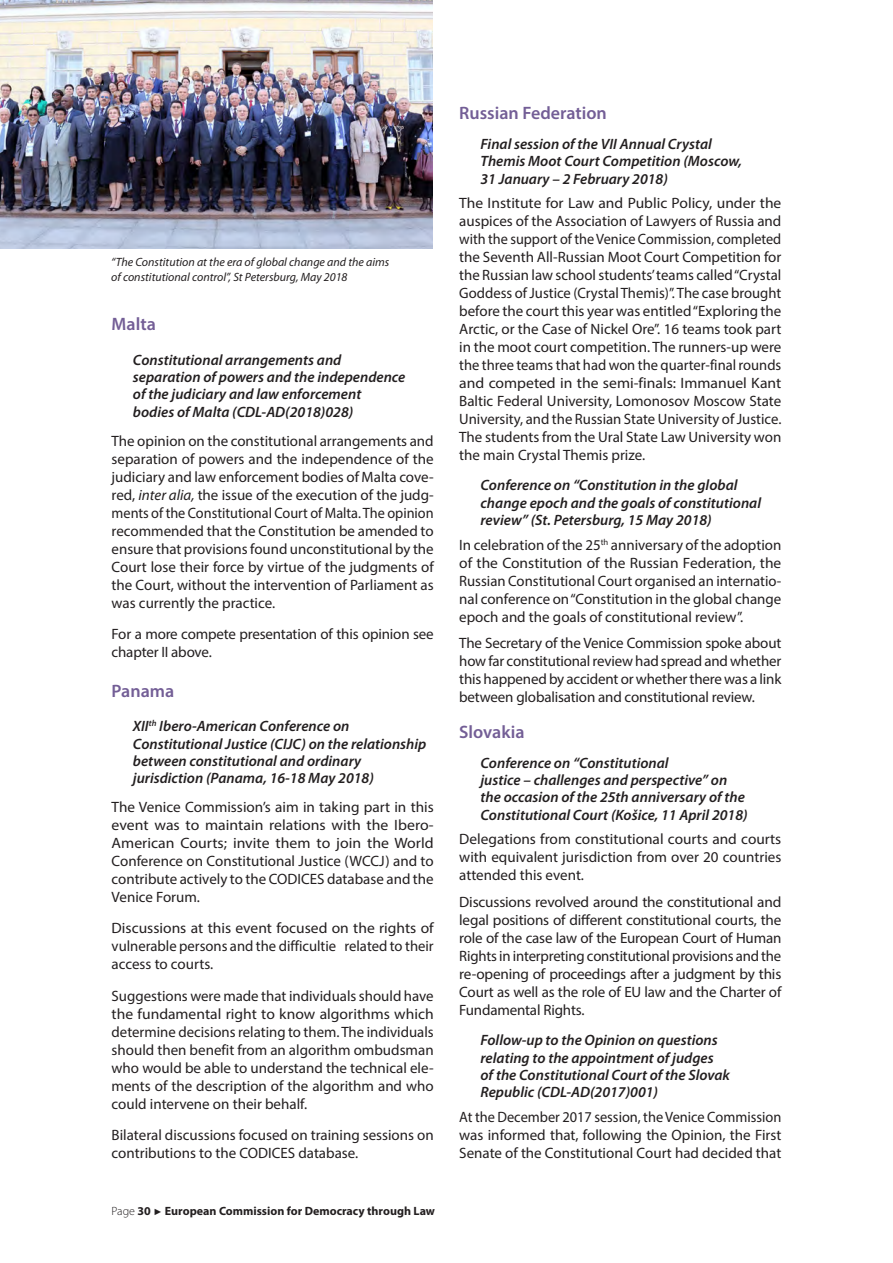
<style>
.page{position:relative;width:893px;height:1263px;background:#fff}
.page>*{position:absolute;margin:0;border:0;box-sizing:border-box;transform-origin:0 0}
.t1{font:600 18px "Myriad Pro";color:#735e96}
.t2{font:15px/18px "Myriad Pro";color:#231f20;text-align:justify}
.t3{font:italic 600 15px/17.2px "Myriad Pro";color:#231f20}
.t4{font:15px/18px "Myriad Pro";color:#231f20;text-align:justify;scale:.96 1}
.t5{font:italic 12px/14.4px "Myriad Pro";color:#231f20}
.t6{font:700 12px "Myriad Pro";color:#231f20}
.s1{font-style:italic}
.s2{font-weight:300}
.s3{font-family:"Arial";font-weight:400;font-size:9px}
</style>
<div class="page">
<img style="left:0;top:0;width:433px;height:248px">
<p class="t5" style="left:111px;top:255px;width:280px">“The Constitution at the era of global change and the aims of constitutional control”, St Petersburg, May 2018</p>
<p class="t1" style="left:112px;top:313px;width:46px">Malta</p>
<p class="t3" style="left:133px;top:351px;width:274px">Constitutional arrangements and separation of powers and the independence of the judiciary and law enforcement bodies of Malta (CDL-AD(2018)028)</p>
<p class="t2" style="left:112px;top:431px;width:324px">The opinion on the constitutional arrangements and separation of powers and the independence of the judiciary and law enforcement bodies of Malta cove&shy;red, <span class="s1">inter alia,</span> the issue of the execution of the judg&shy;ments of the Constitutional Court of Malta. The opinion recommended that the Constitution be amended to ensure that provisions found unconstitutional by the Court lose their force by virtue of the judgments of the Court, without the intervention of Parliament as was currently the practice.</p>
<p class="t2" style="left:112px;top:625px;width:324px">For a more compete presentation of this opinion see chapter II above.</p>
<p class="t1" style="left:112px;top:679px;width:64px">Panama</p>
<p class="t3" style="left:133px;top:717px;width:295px">XII<sup>th</sup> Ibero-American Conference on Constitutional Justice (CIJC) on the relationship between constitutional and ordinary jurisdiction (Panama, 16-18 May 2018)</p>
<p class="t2" style="left:112px;top:798px;width:324px">The Venice Commission’s aim in taking part in this event was to maintain relations with the Ibero-American Courts; invite them to join the World Conference on Constitutional Justice (WCCJ) and to contribute actively to the CODICES database and the Venice Forum.</p>
<p class="t2" style="left:112px;top:919px;width:324px">Discussions at this event focused on the rights of vulnerable persons and the difficultie related to their access to courts.</p>
<p class="t2" style="left:112px;top:986px;width:324px">Suggestions were made that individuals should have the fundamental right to know algorithms which determine decisions relating to them. The individuals should then benefit from an algorithm ombudsman who would be able to understand the technical ele&shy;ments of the description of the algorithm and who could intervene on their behalf.</p>
<p class="t2" style="left:112px;top:1125px;width:324px">Bilateral discussions focused on training sessions on contributions to the CODICES database.</p>
<p class="t6" style="left:112px;top:1203px;width:325px"><span class="s2">Page</span> 30 <span class="s3">►</span> European Commission for Democracy through Law</p>
<p class="t1" style="left:459px;top:101px;width:149px">Russian Federation</p>
<p class="t3" style="left:480px;top:135px;width:263px">Final session of the VII Annual Crystal<br>Themis Moot Court Competition (Moscow,<br>31 January – 2 February 2018)</p>
<p class="t2" style="left:459px;top:194px;width:324px">The Institute for Law and Public Policy, under the auspices of the Association of Lawyers of Russia and with the support of the Venice Commission, completed the Seventh All-Russian Moot Court Competition for the Russian law school students’ teams called “Crystal Goddess of Justice (Crystal Themis)”. The case brought before the court this year was entitled “Exploring the Arctic, or the Case of Nickel Ore”. 16 teams took part in the moot court competition. The runners-up were the three teams that had won the quarter-final rounds and competed in the semi-finals: Immanuel Kant Baltic Federal University, Lomonosov Moscow State University, and the Russian State University of Justice.<br>The students from the Ural State Law University won the main Crystal Themis prize.</p>
<p class="t3" style="left:480px;top:476px;width:282px">Conference on “Constitution in the global change epoch and the goals of constitutional review” (St. Petersburg, 15 May 2018)</p>
<p class="t2" style="left:459px;top:535px;width:324px">In celebration of the 25<sup>th</sup> anniversary of the adoption of the Constitution of the Russian Federation, the Russian Constitutional Court organised an internatio&shy;nal conference on “Constitution in the global change epoch and the goals of constitutional review”.</p>
<p class="t2" style="left:459px;top:634px;width:324px">The Secretary of the Venice Commission spoke about how far constitutional review had spread and whether this happened by accident or whether there was a link between globalisation and constitutional review.</p>
<p class="t1" style="left:459px;top:720px;width:67px">Slovakia</p>
<p class="t3" style="left:480px;top:754px;width:269px">Conference on “Constitutional<br>justice – challenges and perspective” on the occasion of the 25th anniversary of the Constitutional Court (Košice, 11 April 2018)</p>
<p class="t2" style="left:459px;top:830px;width:324px">Delegations from constitutional courts and courts with equivalent jurisdiction from over 20 countries attended this event.</p>
<p class="t2" style="left:459px;top:893px;width:324px">Discussions revolved around the constitutional and legal positions of different constitutional courts, the role of the case law of the European Court of Human Rights in interpreting constitutional provisions and the re-opening of proceedings after a judgment by this Court as well as the role of EU law and the Charter of Fundamental Rights.</p>
<p class="t3" style="left:480px;top:1031px;width:251px">Follow-up to the Opinion on questions relating to the appointment of judges of the Constitutional Court of the Slovak Republic (CDL-AD(2017)001)</p>
<p class="t4" style="left:459px;top:1107px;width:337px">At the December 2017 session, the Venice Commission was informed that, following the Opinion, the First Senate of the Constitutional Court had decided that</p>
</div>
